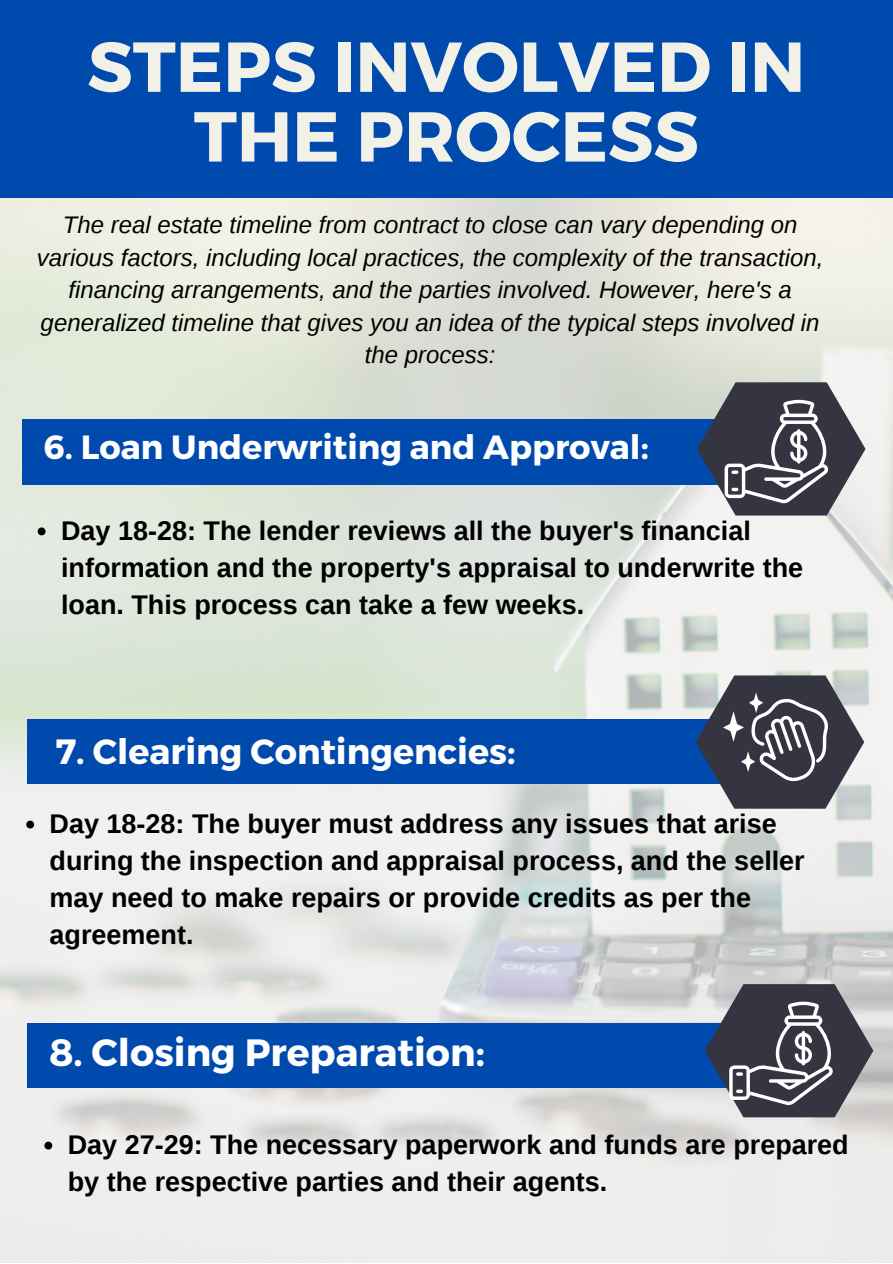
<style>
.page{position:relative;width:893px;height:1264px;background:#fff}
.page>*{position:absolute;margin:0;border:0;box-sizing:border-box;transform-origin:0 0}
.t1{font:700 70.5px/69.8px "Montserrat";color:#f2f1e8;text-align:center}
.t2{font:700 37.95px "Montserrat";color:#fff}
.t3{font:700 34.95px "Montserrat";color:#fff}
.t4{font:700 33.45px "Montserrat";color:#fff}
.t5{font:700 27px/37px "Liberation Sans";color:#000}
.t6{font:italic 24px/32.5px "Liberation Sans";color:#000;text-align:center}
</style>
<div class="page">
<img style="left:0;top:198px;width:892px;height:1064px">
<div style="left:22px;top:419px;width:719px;height:65px;background:#004aad"></div>
<div style="left:0;top:0;width:892px;height:198px;background:#004aad"></div>
<div style="left:27px;top:718px;width:719px;height:66px;background:#004aad"></div>
<div style="left:27px;top:1022px;width:719px;height:65px;background:#004aad"></div>
<svg style="left:696px;top:382px;width:169px;height:133px"></svg>
<svg style="left:695px;top:675px;width:169px;height:133px"></svg>
<svg style="left:26px;top:820px;width:8px;height:8px"></svg>
<svg style="left:38px;top:527px;width:8px;height:8px"></svg>
<svg style="left:704px;top:984px;width:169px;height:133px;background:#676974"></svg>
<svg style="left:44px;top:1141px;width:8px;height:8px"></svg>
<p class="t1" style="left:87px;top:28px;width:719px">STEPS INVOLVED IN<br>THE PROCESS</p>
<p class="t6" style="left:37px;top:208px;width:788px">The real estate timeline from contract to close can vary depending on various factors, including local practices, the complexity of the transaction, financing arrangements, and the parties involved. However, here's a generalized timeline that gives you an idea of the typical steps involved in the process:</p>
<p class="t4" style="left:44px;top:425px;width:606px">6. Loan Underwriting and Approval:</p>
<p class="t5" style="left:61px;top:512px;width:743px">Day 18-28: The lender reviews all the buyer's financial information and the property's appraisal to underwrite the loan. This process can take a few weeks.</p>
<p class="t3" style="left:55px;top:729px;width:461px">7. Clearing Contingencies:</p>
<p class="t5" style="left:50px;top:805px;width:756px">Day 18-28: The buyer must address any issues that arise during the inspection and appraisal process, and the seller may need to make repairs or provide credits as per the agreement.</p>
<p class="t2" style="left:49px;top:1027px;width:437px">8. Closing Preparation:</p>
<p class="t5" style="left:68px;top:1126px;width:782px">Day 27-29: The necessary paperwork and funds are prepared by the respective parties and their agents.</p>
</div>
